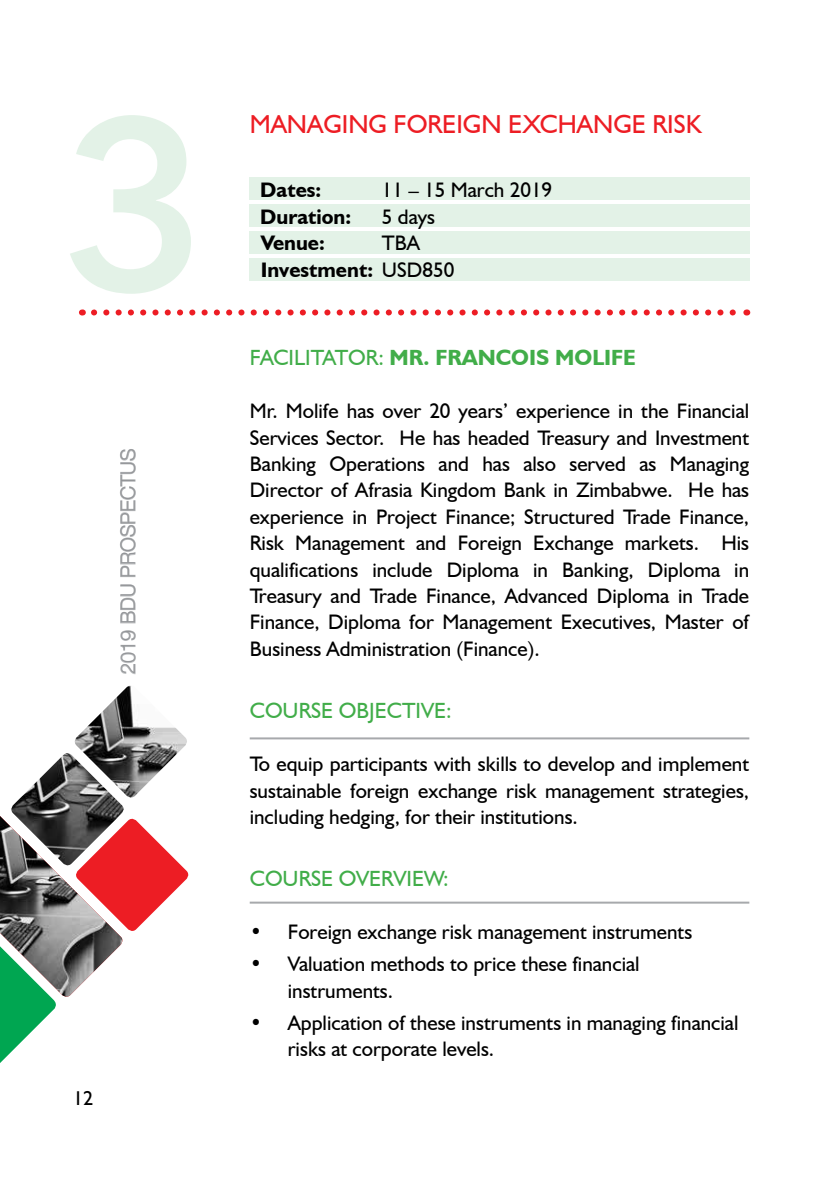
<style>
.page{position:relative;width:840px;height:1191px;background:#fff}
.page>*{position:absolute;margin:0;border:0;box-sizing:border-box;transform-origin:0 0}
.t1{font:600 240px "Avenir Next";color:#e3f2e7}
.t2{font:26px "Humanist 521 BT";color:#ed1d24}
.t3{font:22px "Humanist 521 BT";color:#41ad49}
.t4{font:700 22px "Humanist 521 BT";color:#41ad49}
.t5{font:21px/26.4px "Humanist 521 BT";color:#000;text-align:justify}
.t6{font:700 21px/26.4px "Humanist 521 BT";color:#000}
.t7{font:300 20px "Helvetica Neue";color:#939598}
.t8{font:20px "Humanist 521 BT";color:#000}
.s1{font-weight:400}
</style>
<div class="page">
<svg style="left:120px;top:630px;width:16px;height:44px"></svg>
<svg style="left:120px;top:584px;width:16px;height:40px"></svg>
<svg style="left:120px;top:449px;width:16px;height:128px"></svg>
<svg style="left:0;top:818px;width:189px;height:245px"></svg>
<img style="left:0;top:816px;width:125px;height:183px">
<img style="left:9px;top:753px;width:117px;height:114px">
<img style="left:72px;top:685px;width:115px;height:115px">
<div style="left:249px;top:231px;width:500px;height:22px;background:#e3f2e7"></div>
<div style="left:249px;top:258px;width:500px;height:22px;background:#e3f2e7"></div>
<div style="left:249px;top:204px;width:500px;height:22px;background:#e3f2e7"></div>
<div style="left:249px;top:177px;width:500px;height:23px;background:#e3f2e7"></div>
<svg style="left:94px;top:309px;width:642px;height:6px"></svg>
<hr style="left:249px;top:737px;width:500px;height:2px;background:#a7a9ac">
<hr style="left:249px;top:901px;width:500px;height:2px;background:#a7a9ac">
<h1 class="t1" style="left:62px;top:0;width:148px">3</h1>
<p class="t7" style="left:112px;top:674px;width:227px;rotate:-90deg">2019 BDU PROSPECTUS</p>
<p class="t8" style="left:73px;top:1086px;width:22px">12</p>
<p class="t2" style="left:249px;top:108px;width:40px">Mana</p>
<p class="t2" style="left:323px;top:108px;width:98px">ging Forei</p>
<p class="t2" style="left:462px;top:108px;width:96px">gn Exchan</p>
<p class="t2" style="left:613px;top:108px;width:66px">ge Risk</p>
<p class="t6" style="left:260px;top:176px;width:62px">Dates:</p>
<p class="t5" style="left:381px;top:177px;width:172px">11 – 15 March 2019</p>
<p class="t6" style="left:260px;top:203px;width:92px">Duration:</p>
<p class="t5" style="left:381px;top:203px;width:55px">5 days</p>
<p class="t6" style="left:260px;top:229px;width:65px">Venue:</p>
<p class="t6" style="left:260px;top:229px;width:195px;text-indent:121px"><span class="s1">TBA<br></span>Investment: <span class="s1">USD850</span></p>
<p class="t4" style="left:249px;top:344px;width:387px"><span class="s1">FACILITATOR:</span> Mr. Francois Molife</p>
<p class="t5" style="left:249px;top:397px;width:500px">Mr. Molife has over 20 years’ experience in the Financial Services Sector. He has headed Treasury and Investment Banking Operations and has also served as Managing Director of Afrasia Kingdom Bank in Zimbabwe. He has experience in Project Finance; Structured Trade Finance, Risk Management and Foreign Exchange markets. His qualifications include Diploma in Banking, Diploma in Treasury and Trade Finance, Advanced Diploma in Trade Finance, Diploma for Management Executives, Master of Business Administration (Finance).</p>
<p class="t3" style="left:249px;top:697px;width:203px">COURSE OBJECTIVE:</p>
<p class="t5" style="left:249px;top:750px;width:500px">To equip participants with skills to develop and implement sustainable foreign exchange risk management strategies, including hedging, for their institutions.</p>
<p class="t3" style="left:249px;top:865px;width:200px">COURSE OVERVIEW:</p>
<p class="t5" style="left:249px;top:918px;width:444px">• Foreign exchange risk management instruments</p>
<p class="t5" style="left:287px;top:950px;width:353px;text-indent:-38px">• Valuation methods to price these financial instruments.</p>
<p class="t5" style="left:287px;top:1009px;width:452px;text-indent:-38px">• Application of these instruments in managing financial risks at corporate levels.</p>
</div>
